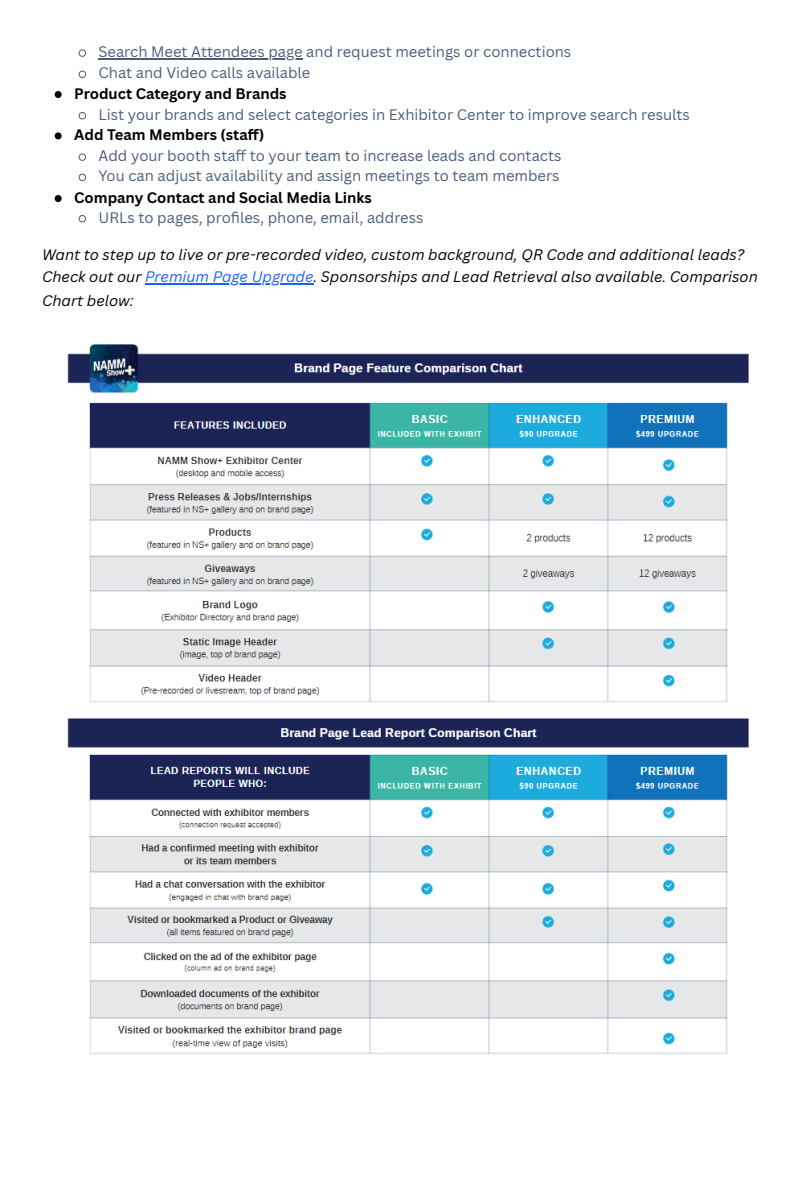
<style>
.page{position:relative;width:810px;height:1181px;background:#fff}
.page>*{position:absolute;margin:0;border:0;box-sizing:border-box;transform-origin:0 0}
.t1{font:14.85px "Canva Sans";color:#4b5d77}
.t2{font:italic 14.85px/22.6px "Canva Sans";color:#000}
.t3{font:700 14.85px "Canva Sans";color:#000}
.s1{color:#1a62ff}
</style>
<div class="page">
<hr style="left:145px;top:283px;width:168px;height:1px;background:#1a62ff">
<svg style="left:78px;top:49px;width:8px;height:8px"></svg>
<hr style="left:99px;top:58px;width:204px;height:1px;background:#4b5d77">
<svg style="left:78px;top:70px;width:8px;height:8px"></svg>
<svg style="left:55px;top:91px;width:7px;height:7px"></svg>
<svg style="left:78px;top:112px;width:8px;height:8px"></svg>
<svg style="left:55px;top:132px;width:7px;height:7px"></svg>
<svg style="left:78px;top:153px;width:8px;height:8px"></svg>
<svg style="left:78px;top:173px;width:8px;height:8px"></svg>
<svg style="left:55px;top:195px;width:7px;height:7px"></svg>
<svg style="left:78px;top:215px;width:8px;height:8px"></svg>
<img style="left:67px;top:344px;width:682px;height:710px">
<p class="t1" style="left:99px;top:41px;width:474px">Search Meet Attendees page and request meetings or connections</p>
<p class="t1" style="left:99px;top:62px;width:213px">Chat and Video calls available</p>
<p class="t3" style="left:74px;top:83px;width:214px">Product Category and Brands</p>
<p class="t1" style="left:99px;top:104px;width:593px">List your brands and select categories in Exhibitor Center to improve search results</p>
<p class="t3" style="left:74px;top:124px;width:191px">Add Team Members (staff)</p>
<p class="t1" style="left:99px;top:145px;width:465px">Add your booth staff to your team to increase leads and contacts</p>
<p class="t1" style="left:99px;top:165px;width:463px">You can adjust availability and assign meetings to team members</p>
<p class="t3" style="left:74px;top:187px;width:299px">Company Contact and Social Media Links</p>
<p class="t1" style="left:99px;top:207px;width:327px">URLs to pages, profi les, phone, email, address</p>
<p class="t2" style="left:42px;top:243px;width:717px">Want to step up to live or pre-recorded video, custom background, QR Code and additional leads?<br>Check out our <span class="s1">Premium Page Upgrade</span>. Sponsorships and Lead Retrieval also available. Comparison<br>Chart below:</p>
</div>
